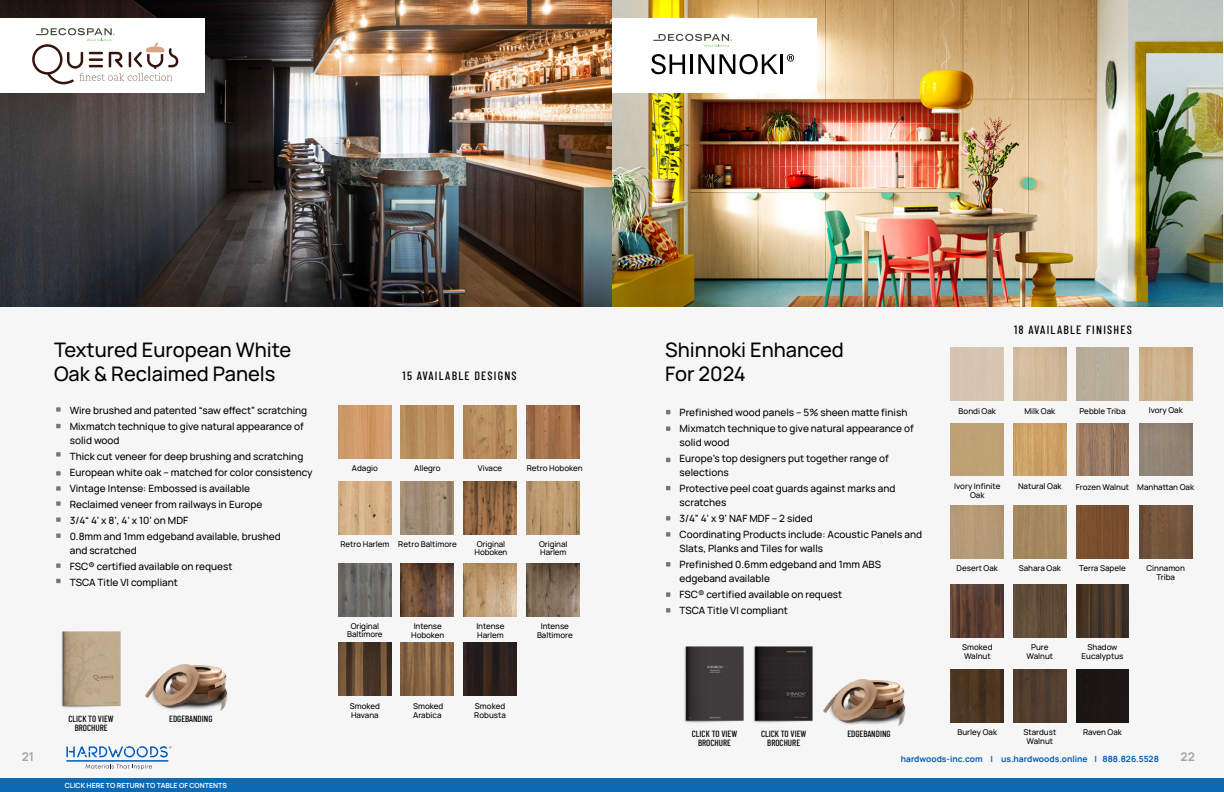
<style>
.page{position:relative;width:1224px;height:792px;background:#f6f6f6}
.page>*{position:absolute;margin:0;border:0;box-sizing:border-box;transform-origin:0 0}
.t1{font:500 20px/24px "Manrope";color:#000}
.t2{font:500 12px "Barlow Condensed";letter-spacing:.1em;color:#000}
.t3{font:700 12px "Manrope";color:#a3a5a8}
.t4{font:500 10px/16px "Manrope";color:#000}
.t5{font:500 9px/9px "Barlow Condensed";color:#000;text-align:center}
.t6{font:700 8.5px "Manrope";color:#005cb9}
.t7{font:500 8px/9px "Manrope";color:#000;text-align:center}
.t8{font:700 7px "Manrope";color:#fef9fb}
</style>
<div class="page">
<svg style="left:86px;top:764px;width:66px;height:6px"></svg>
<hr style="left:66px;top:760px;width:103px;height:2px;background:#005cb9">
<svg style="left:66px;top:746px;width:105px;height:11px"></svg>
<div style="left:0;top:778px;width:1224px;height:14px;background:#0d69b1"></div>
<img style="left:0;top:0;width:1223px;height:306px">
<div style="left:0;top:18px;width:204px;height:75px;background:#fff"></div>
<div style="left:612px;top:18px;width:204px;height:75px;background:#fff"></div>
<svg style="left:651px;top:54px;width:34px;height:20px"></svg>
<hr style="left:690px;top:54px;width:3px;height:20px;background:#000">
<svg style="left:698px;top:54px;width:16px;height:20px"></svg>
<svg style="left:720px;top:54px;width:58px;height:20px"></svg>
<hr style="left:780px;top:54px;width:3px;height:20px;background:#000">
<svg style="left:787px;top:54px;width:7px;height:8px"></svg>
<svg style="left:32px;top:28px;width:146px;height:56px"></svg>
<svg style="left:653px;top:34px;width:79px;height:13px"></svg>
<svg style="left:56px;top:407px;width:5px;height:5px"></svg>
<svg style="left:666px;top:410px;width:4px;height:4px"></svg>
<svg style="left:56px;top:424px;width:5px;height:4px"></svg>
<svg style="left:666px;top:426px;width:4px;height:5px"></svg>
<svg style="left:56px;top:471px;width:5px;height:5px"></svg>
<svg style="left:56px;top:452px;width:5px;height:5px"></svg>
<svg style="left:666px;top:458px;width:4px;height:4px"></svg>
<svg style="left:56px;top:486px;width:5px;height:5px"></svg>
<svg style="left:666px;top:486px;width:4px;height:4px"></svg>
<svg style="left:56px;top:517px;width:5px;height:5px"></svg>
<svg style="left:666px;top:516px;width:4px;height:4px"></svg>
<svg style="left:56px;top:501px;width:5px;height:5px"></svg>
<svg style="left:56px;top:563px;width:5px;height:5px"></svg>
<svg style="left:666px;top:562px;width:4px;height:5px"></svg>
<svg style="left:56px;top:534px;width:5px;height:4px"></svg>
<svg style="left:666px;top:532px;width:4px;height:5px"></svg>
<svg style="left:56px;top:579px;width:5px;height:4px"></svg>
<svg style="left:666px;top:592px;width:4px;height:5px"></svg>
<svg style="left:666px;top:608px;width:4px;height:5px"></svg>
<img style="left:61px;top:631px;width:60px;height:77px">
<img style="left:684px;top:646px;width:129px;height:77px">
<img style="left:145px;top:665px;width:83px;height:46px">
<img style="left:823px;top:680px;width:83px;height:46px">
<img style="left:338px;top:406px;width:53px;height:52px">
<img style="left:401px;top:406px;width:53px;height:52px">
<img style="left:464px;top:481px;width:53px;height:53px">
<img style="left:527px;top:564px;width:53px;height:53px">
<img style="left:338px;top:564px;width:53px;height:53px">
<img style="left:401px;top:481px;width:53px;height:53px">
<img style="left:401px;top:564px;width:53px;height:53px">
<img style="left:527px;top:406px;width:53px;height:52px">
<img style="left:338px;top:481px;width:53px;height:53px">
<img style="left:464px;top:406px;width:53px;height:52px">
<img style="left:464px;top:564px;width:53px;height:53px">
<img style="left:338px;top:643px;width:53px;height:53px">
<img style="left:401px;top:643px;width:53px;height:53px">
<img style="left:464px;top:643px;width:53px;height:53px">
<img style="left:527px;top:481px;width:53px;height:53px">
<img style="left:1076px;top:423px;width:53px;height:53px">
<img style="left:1139px;top:506px;width:53px;height:53px">
<div style="left:951px;top:506px;width:53px;height:53px;background:#b69a77"></div>
<img style="left:1013px;top:423px;width:53px;height:53px">
<div style="left:1013px;top:506px;width:53px;height:53px;background:#a4885e"></div>
<img style="left:1139px;top:347px;width:53px;height:53px">
<div style="left:1076px;top:347px;width:53px;height:53px;background:#b8ad9a"></div>
<img style="left:1076px;top:506px;width:53px;height:53px">
<img style="left:951px;top:584px;width:53px;height:53px">
<img style="left:951px;top:670px;width:53px;height:52px">
<img style="left:1013px;top:584px;width:53px;height:53px">
<div style="left:1013px;top:670px;width:53px;height:52px;background:#513f2f"></div>
<img style="left:1076px;top:584px;width:53px;height:53px">
<div style="left:1076px;top:670px;width:53px;height:52px;background:#1b1614"></div>
<h1 class="t1" style="left:54px;top:337px;width:239px">Textured European White<br>Oak &amp; Reclaimed Panels</h1>
<p class="t4" style="left:70px;top:402px;width:239px">Wire brushed and patented “saw effect” scratching<br>Mixmatch technique to give natural appearance of</p>
<p class="t4" style="left:70px;top:432px;width:244px">solid wood<br>Thick cut veneer for deep brushing and scratching European white oak – matched for color consistency Vintage Intense: Embossed is available<br>Reclaimed veneer from railways in Europe<br>3/4“ 4’ x 8’, 4’ x 10’ on MDF<br>0.8mm and 1mm edgeband available, brushed</p>
<p class="t4" style="left:70px;top:542px;width:164px">and scratched<br>FSC® certified available on request<br>TSCA Title VI compliant</p>
<p class="t5" style="left:69px;top:713px;width:47px">CLICK TO VIEW<br>BROCHURE</p>
<p class="t5" style="left:169px;top:713px;width:45px">EDGEBANDING</p>
<p class="t2" style="left:403px;top:367px;width:116px">15 AVAILABLE DESIGNS</p>
<p class="t7" style="left:352px;top:463px;width:28px">Adagio</p>
<p class="t7" style="left:414px;top:463px;width:28px">Allegro</p>
<p class="t7" style="left:478px;top:463px;width:26px">Vivace</p>
<p class="t7" style="left:527px;top:463px;width:57px">Retro Hoboken</p>
<p class="t7" style="left:340px;top:539px;width:51px">Retro Harlem</p>
<p class="t7" style="left:398px;top:539px;width:60px">Retro Baltimore</p>
<p class="t7" style="left:475px;top:540px;width:34px;line-height:8px;text-align:left">Original<br>Hoboken</p>
<p class="t7" style="left:539px;top:540px;width:30px;line-height:8px;text-align:left">Original<br>Harlem</p>
<p class="t7" style="left:347px;top:621px;width:37px;line-height:8px">Original<br>Baltimore</p>
<p class="t7" style="left:411px;top:621px;width:35px">Intense<br>Hoboken</p>
<p class="t7" style="left:476px;top:621px;width:30px;text-align:left">Intense<br>Harlem</p>
<p class="t7" style="left:537px;top:621px;width:37px">Intense<br>Baltimore</p>
<p class="t7" style="left:350px;top:701px;width:32px;text-align:left">Smoked<br>Havana</p>
<p class="t7" style="left:413px;top:701px;width:32px;text-align:left">Smoked<br>Arabica</p>
<p class="t7" style="left:474px;top:701px;width:33px;text-align:left">Smoked<br>Robusta</p>
<p class="t2" style="left:1014px;top:321px;width:119px">18 AVAILABLE FINISHES</p>
<h1 class="t1" style="left:665px;top:336px;width:180px">Shinnoki Enhanced<br>For 2024</h1>
<p class="t4" style="left:680px;top:404px;width:236px">Prefinished wood panels – 5% sheen matte finish<br>Mixmatch technique to give natural appearance of</p>
<p class="t4" style="left:680px;top:434px;width:211px">solid wood<br>Europe’s top designers put together range of</p>
<p class="t4" style="left:680px;top:464px;width:217px">selections<br>Protective peel coat guards against marks and</p>
<p class="t4" style="left:680px;top:494px;width:244px">scratches<br>3/4” 4’ x 9’ NAF MDF – 2 sided<br>Coordinating Products include: Acoustic Panels and</p>
<p class="t4" style="left:680px;top:540px;width:203px">Slats, Planks and Tiles for walls<br>Prefinished 0.6mm edgeband and 1mm ABS</p>
<p class="t4" style="left:680px;top:570px;width:164px">edgeband available<br>FSC® certified available on request<br>TSCA Title VI compliant</p>
<p class="t7" style="left:959px;top:406px;width:39px">Bondi Oak</p>
<p class="t7" style="left:1024px;top:406px;width:32px">Milk Oak</p>
<p class="t7" style="left:1079px;top:406px;width:48px">Pebble Triba</p>
<p class="t7" style="left:1149px;top:405px;width:36px">Ivory Oak</p>
<p class="t7" style="left:954px;top:481px;width:48px">Ivory Infinite<br>Oak</p>
<p class="t7" style="left:1018px;top:481px;width:45px">Natural Oak</p>
<p class="t7" style="left:1076px;top:482px;width:55px">Frozen Walnut</p>
<p class="t7" style="left:1137px;top:482px;width:58px">Manhattan Oak</p>
<p class="t7" style="left:957px;top:563px;width:43px">Desert Oak</p>
<p class="t7" style="left:1019px;top:563px;width:44px">Sahara Oak</p>
<p class="t7" style="left:1079px;top:563px;width:48px">Terra Sapele</p>
<p class="t7" style="left:1146px;top:563px;width:40px">Cinnamon<br>Triba</p>
<p class="t7" style="left:962px;top:642px;width:32px;text-align:left">Smoked<br>Walnut</p>
<p class="t7" style="left:1027px;top:642px;width:28px">Pure<br>Walnut</p>
<p class="t7" style="left:1082px;top:642px;width:43px">Shadow<br>Eucalyptus</p>
<p class="t5" style="left:692px;top:728px;width:47px">CLICK TO VIEW<br>BROCHURE</p>
<p class="t5" style="left:761px;top:728px;width:47px">CLICK TO VIEW<br>BROCHURE</p>
<p class="t5" style="left:847px;top:728px;width:45px">EDGEBANDING</p>
<p class="t7" style="left:957px;top:727px;width:41px">Burley Oak</p>
<p class="t7" style="left:1023px;top:727px;width:34px">Stardust<br>Walnut</p>
<p class="t7" style="left:1083px;top:727px;width:40px">Raven Oak</p>
<p class="t3" style="left:22px;top:746px;width:14px">21</p>
<p class="t6" style="left:901px;top:752px;width:260px">hardwoods-inc.com | us.hardwoods.online | 888.826.5528</p>
<p class="t3" style="left:1181px;top:746px;width:16px">22</p>
<p class="t8" style="left:65px;top:780px;width:164px">CLICK HERE TO RETURN TO TABLE OF CONTENTS</p>
</div>
